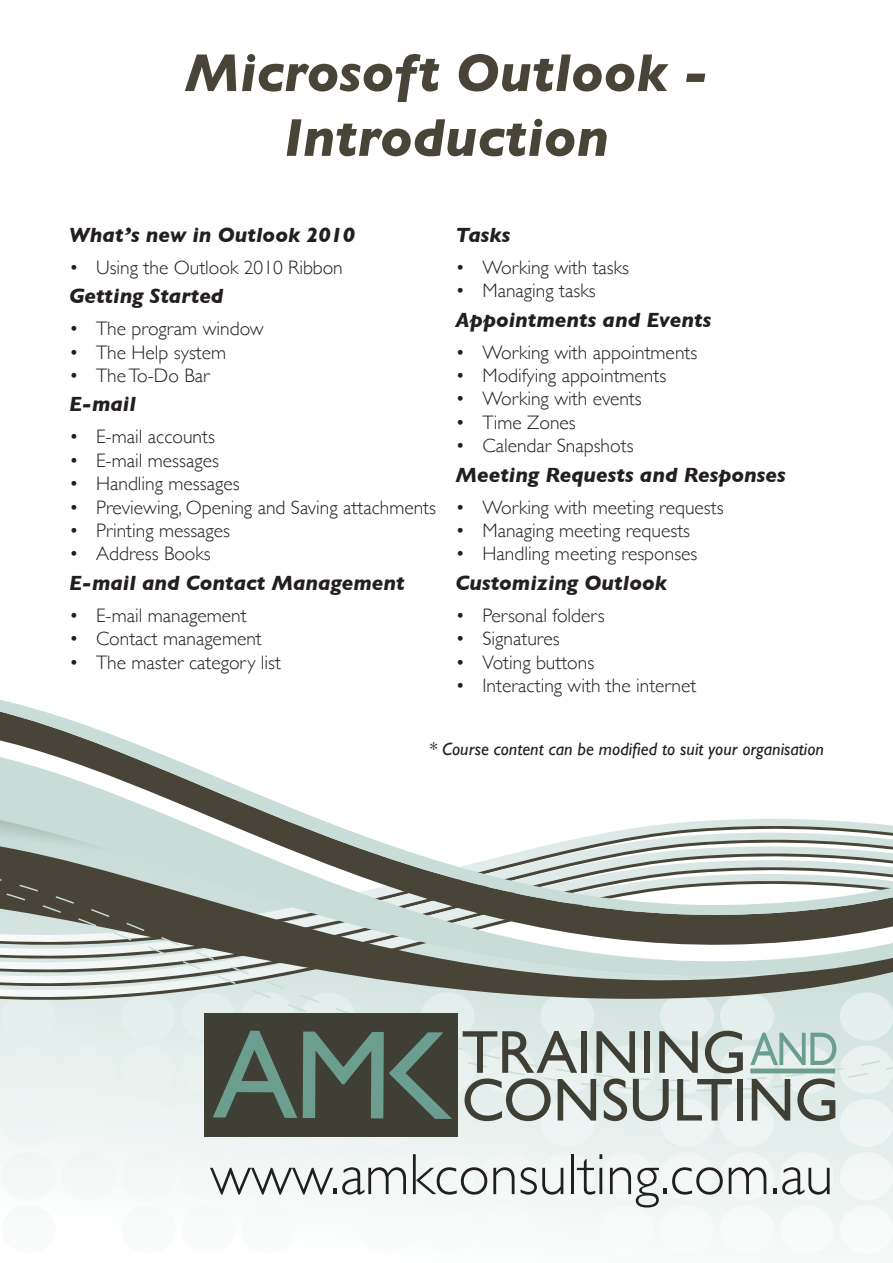
<style>
.page{position:relative;width:893px;height:1263px;background:#fff}
.page>*{position:absolute;margin:0;border:0;box-sizing:border-box;transform-origin:0 0}
.t1{font:300 58.5px "Gill Sans";color:#231f20}
.t2{font:italic 700 54px/64.8px "Gill Sans";color:#494438;text-align:center}
.Course_Outline_Topic{font:italic 700 21px "Gill Sans";color:#231f20}
.t3{font:300 19.5px "Gill Sans";color:#231f20}
.t4{font:italic 18px "Gill Sans";color:#231f20}
</style>
<div class="page">
<svg style="left:0;top:700px;width:117px;height:37px"></svg>
<svg style="left:0;top:737px;width:893px;height:138px"></svg>
<svg style="left:0;top:875px;width:893px;height:378px"></svg>
<div style="left:750px;top:1068px;width:85px;height:5px;background:#6b9e8e"></div>
<p class="t2" style="left:184px;top:40px;width:526px">Microsoft Outlook -<br>Introduction</p>
<p class="Course_Outline_Topic" style="left:69px;top:223px;width:287px">What’s new in Outlook 2010</p>
<p class="t3" style="left:69px;top:252px;width:275px">• Using the Outlook 2010 Ribbon</p>
<p class="Course_Outline_Topic" style="left:69px;top:284px;width:156px">Getting Started</p>
<p class="t3" style="left:69px;top:313px;width:196px">• The program window</p>
<p class="t3" style="left:69px;top:337px;width:159px">• The Help system</p>
<p class="t3" style="left:69px;top:360px;width:142px">• TheTo-Do Bar</p>
<p class="Course_Outline_Topic" style="left:69px;top:392px;width:68px">E-mail</p>
<p class="t3" style="left:69px;top:422px;width:147px">• E-mail accounts</p>
<p class="t3" style="left:69px;top:445px;width:151px">• E-mail messages</p>
<p class="t3" style="left:69px;top:468px;width:172px">• Handling messages</p>
<p class="t3" style="left:69px;top:492px;width:368px">• Previewing, Opening and Saving attachments</p>
<p class="t3" style="left:69px;top:515px;width:163px">• Printing messages</p>
<p class="t3" style="left:69px;top:539px;width:143px">• Address Books</p>
<p class="Course_Outline_Topic" style="left:69px;top:570px;width:337px">E-mail and Contact Management</p>
<p class="t3" style="left:69px;top:600px;width:179px">• E-mail management</p>
<p class="t3" style="left:69px;top:623px;width:194px">• Contact management</p>
<p class="t3" style="left:69px;top:647px;width:213px">• The master category list</p>
<p class="Course_Outline_Topic" style="left:455px;top:223px;width:56px">Tasks</p>
<p class="t3" style="left:455px;top:252px;width:175px">• Working with tasks</p>
<p class="t3" style="left:455px;top:275px;width:142px">• Managing tasks</p>
<p class="Course_Outline_Topic" style="left:455px;top:307px;width:257px">Appointments and Events</p>
<p class="t3" style="left:455px;top:337px;width:243px">• Working with appointments</p>
<p class="t3" style="left:455px;top:360px;width:212px">• Modifying appointments</p>
<p class="t3" style="left:455px;top:384px;width:188px">• Working with events</p>
<p class="t3" style="left:455px;top:407px;width:122px">• Time Zones</p>
<p class="t3" style="left:455px;top:430px;width:180px">• Calendar Snapshots</p>
<p class="Course_Outline_Topic" style="left:455px;top:462px;width:332px">Meeting Requests and Responses</p>
<p class="t3" style="left:455px;top:492px;width:270px">• Working with meeting requests</p>
<p class="t3" style="left:455px;top:515px;width:236px">• Managing meeting requests</p>
<p class="t3" style="left:455px;top:539px;width:244px">• Handling meeting responses</p>
<p class="Course_Outline_Topic" style="left:455px;top:570px;width:213px">Customizing Outlook</p>
<p class="t3" style="left:455px;top:600px;width:151px">• Personal folders</p>
<p class="t3" style="left:455px;top:623px;width:106px">• Signatures</p>
<p class="t3" style="left:455px;top:647px;width:140px">• Voting buttons</p>
<p class="t3" style="left:455px;top:670px;width:242px">• Interacting with the internet</p>
<p class="t4" style="left:429px;top:738px;width:396px">* Course content can be modified to suit your organisation</p>
<p class="t1" style="left:210px;top:1129px;width:625px">www.amkconsulting.com.au</p>
</div>
